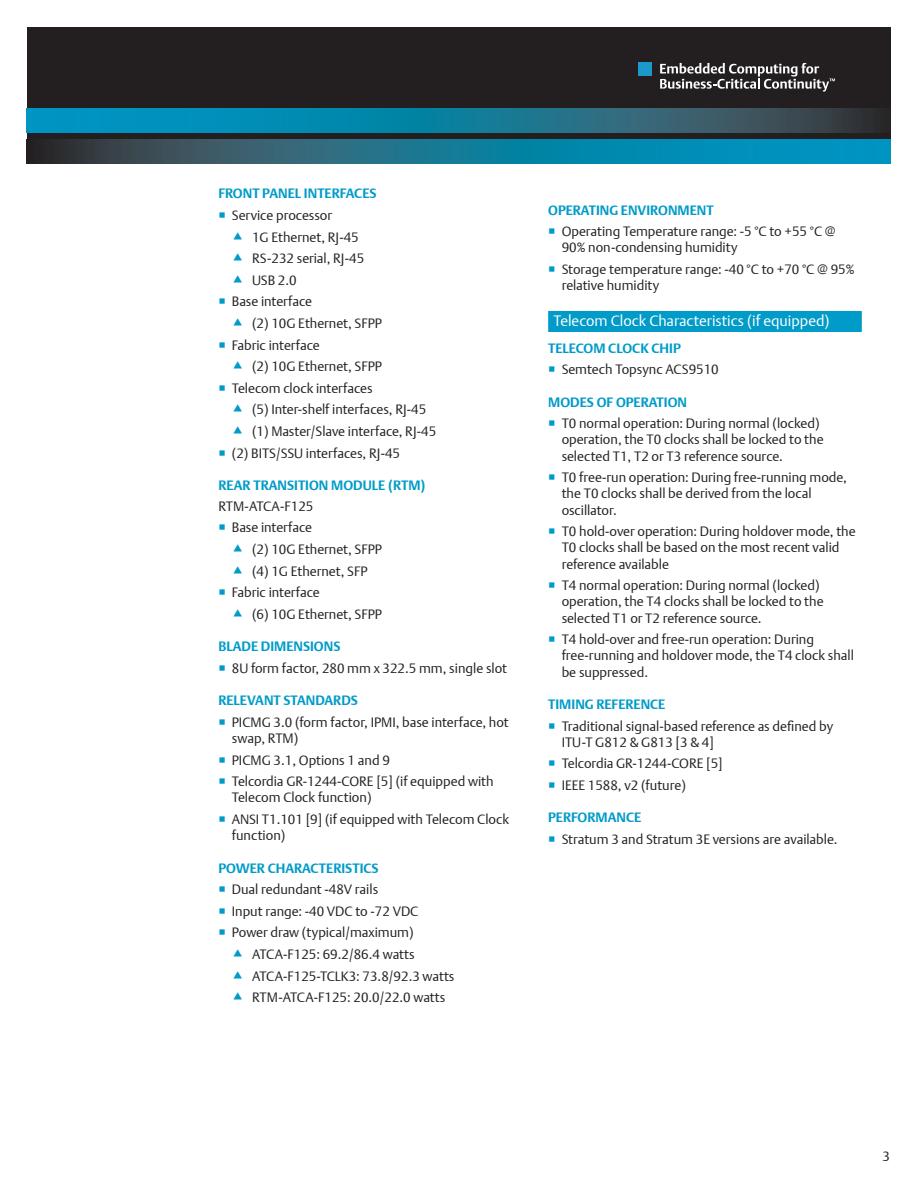
<style>
.page{position:relative;width:918px;height:1188px;background:#fff}
.page>*{position:absolute;margin:0;border:0;box-sizing:border-box;transform-origin:0 0}
._2_copy_HEADER_BAR{font:15px "DTL Argo T Light";color:#fff}
._2_BULLET_text{font:13.5px/16.2px "DTL Argo T Light";color:#231f20}
._2_copy_SUBHEADS{font:700 13.5px "DTL Argo T";color:#009bc8}
._2_body_TEXT_interio{font:700 13.5px "DTL Argo T";color:#009bc8}
._2_copy_SUBHEADS-2{font:13.5px "DTL Argo T Light";color:#231f20}
</style>
<div class="page">
<div style="left:27px;top:27px;width:864px;height:136px;background:#231f20"></div>
<div style="left:638px;top:62px;width:14px;height:14px;background:#1c99c8"></div>
<svg style="left:660px;top:63px;width:175px;height:29px"></svg>
<svg style="left:51px;top:140px;width:840px;height:23px;background:#187490"></svg>
<svg style="left:27px;top:109px;width:853px;height:24px;background:#177692"></svg>
<div style="left:548px;top:311px;width:314px;height:21px;background:#009bc8"></div>
<p class="_2_copy_SUBHEADS" style="left:218px;top:186px;width:160px">FRONT PANEL INTERFACES</p>
<p class="_2_BULLET_text" style="left:232px;top:207px;width:102px">Service processor</p>
<p class="_2_BULLET_text" style="left:252px;top:229px;width:108px">1G Ethernet, RJ-45</p>
<p class="_2_BULLET_text" style="left:252px;top:250px;width:114px">RS-232 serial, RJ-45</p>
<p class="_2_BULLET_text" style="left:252px;top:272px;width:46px">USB 2.0</p>
<p class="_2_BULLET_text" style="left:232px;top:293px;width:82px">Base interface</p>
<p class="_2_BULLET_text" style="left:252px;top:315px;width:132px">(2) 10G Ethernet, SFPP</p>
<p class="_2_BULLET_text" style="left:232px;top:337px;width:90px">Fabric interface</p>
<p class="_2_BULLET_text" style="left:252px;top:358px;width:132px">(2) 10G Ethernet, SFPP</p>
<p class="_2_BULLET_text" style="left:232px;top:380px;width:142px">Telecom clock interfaces</p>
<p class="_2_BULLET_text" style="left:252px;top:401px;width:176px">(5) Inter-shelf interfaces, RJ-45</p>
<p class="_2_BULLET_text" style="left:252px;top:423px;width:186px">(1) Master/Slave interface, RJ-45</p>
<p class="_2_BULLET_text" style="left:232px;top:445px;width:170px">(2) BITS/SSU interfaces, RJ-45</p>
<p class="_2_copy_SUBHEADS" style="left:218px;top:477px;width:209px">REAR TRANSITION MODULE (RTM)</p>
<p class="_2_copy_SUBHEADS-2" style="left:218px;top:498px;width:97px">RTM-ATCA-F125</p>
<p class="_2_BULLET_text" style="left:232px;top:519px;width:82px">Base interface</p>
<p class="_2_BULLET_text" style="left:252px;top:541px;width:132px">(2) 10G Ethernet, SFPP</p>
<p class="_2_BULLET_text" style="left:252px;top:563px;width:117px">(4) 1G Ethernet, SFP</p>
<p class="_2_BULLET_text" style="left:232px;top:584px;width:90px">Fabric interface</p>
<p class="_2_BULLET_text" style="left:252px;top:606px;width:132px">(6) 10G Ethernet, SFPP</p>
<p class="_2_copy_SUBHEADS" style="left:218px;top:638px;width:124px">BLADE DIMENSIONS</p>
<p class="_2_BULLET_text" style="left:232px;top:660px;width:277px">8U form factor, 280 mm x 322.5 mm, single slot</p>
<p class="_2_copy_SUBHEADS" style="left:218px;top:692px;width:141px">RELEVANT STANDARDS</p>
<p class="_2_BULLET_text" style="left:232px;top:714px;width:278px">PICMG 3.0 (form factor, IPMI, base interface, hot swap, RTM)</p>
<p class="_2_BULLET_text" style="left:232px;top:752px;width:160px">PICMG 3.1, Options 1 and 9</p>
<p class="_2_BULLET_text" style="left:232px;top:773px;width:263px">Telcordia GR-1244-CORE [5] (if equipped with<br>Telecom Clock function)</p>
<p class="_2_BULLET_text" style="left:232px;top:811px;width:279px">ANSI T1.101 [9] (if equipped with Telecom Clock function)</p>
<p class="_2_copy_SUBHEADS" style="left:218px;top:860px;width:162px">POWER CHARACTERISTICS</p>
<p class="_2_BULLET_text" style="left:232px;top:881px;width:148px">Dual redundant -48V rails</p>
<p class="_2_BULLET_text" style="left:232px;top:903px;width:188px">Input range: -40 VDC to -72 VDC</p>
<p class="_2_BULLET_text" style="left:232px;top:924px;width:183px">Power draw (typical/maximum)</p>
<p class="_2_BULLET_text" style="left:252px;top:946px;width:164px">ATCA-F125: 69.2/86.4 watts</p>
<p class="_2_BULLET_text" style="left:252px;top:968px;width:204px">ATCA-F125-TCLK3: 73.8/92.3 watts</p>
<p class="_2_BULLET_text" style="left:252px;top:989px;width:195px">RTM-ATCA-F125: 20.0/22.0 watts</p>
<p class="_2_copy_SUBHEADS" style="left:548px;top:202px;width:167px">OPERATING ENVIRONMENT</p>
<p class="_2_BULLET_text" style="left:562px;top:223px;width:276px">Operating Temperature range: -5 °C to +55 °C @<br>90% non-condensing humidity</p>
<p class="_2_BULLET_text" style="left:562px;top:261px;width:294px">Storage temperature range: -40 °C to +70 °C @ 95% relative humidity</p>
<p class="_2_copy_HEADER_BAR" style="left:554px;top:312px;width:278px">Telecom Clock Characteristics (if equipped)</p>
<p class="_2_body_TEXT_interio" style="left:548px;top:340px;width:134px">TELECOM CLOCK CHIP</p>
<p class="_2_BULLET_text" style="left:562px;top:361px;width:159px">Semtech Topsync ACS9510</p>
<p class="_2_copy_SUBHEADS" style="left:548px;top:394px;width:140px">MODES OF OPERATION</p>
<p class="_2_BULLET_text" style="left:562px;top:415px;width:264px">T0 normal operation: During normal (locked) operation, the T0 clocks shall be locked to the selected T1, T2 or T3 reference source.</p>
<p class="_2_BULLET_text" style="left:562px;top:469px;width:287px">T0 free-run operation: During free-running mode, the T0 clocks shall be derived from the local oscillator.</p>
<p class="_2_BULLET_text" style="left:562px;top:523px;width:296px">T0 hold-over operation: During holdover mode, the<br>T0 clocks shall be based on the most recent valid reference available</p>
<p class="_2_BULLET_text" style="left:562px;top:577px;width:264px">T4 normal operation: During normal (locked) operation, the T4 clocks shall be locked to the selected T1 or T2 reference source.</p>
<p class="_2_BULLET_text" style="left:562px;top:631px;width:294px">T4 hold-over and free-run operation: During free-running and holdover mode, the T4 clock shall be suppressed.</p>
<p class="_2_copy_SUBHEADS" style="left:548px;top:696px;width:119px">TIMING REFERENCE</p>
<p class="_2_BULLET_text" style="left:562px;top:718px;width:273px">Traditional signal-based reference as defined by<br>ITU-T G812 &amp; G813 [3 &amp; 4]</p>
<p class="_2_BULLET_text" style="left:562px;top:755px;width:163px">Telcordia GR-1244-CORE [5]</p>
<p class="_2_BULLET_text" style="left:562px;top:777px;width:126px">IEEE 1588, v2 (future)</p>
<p class="_2_copy_SUBHEADS" style="left:548px;top:810px;width:95px">PERFORMANCE</p>
<p class="_2_BULLET_text" style="left:562px;top:831px;width:277px">Stratum 3 and Stratum 3E versions are available.</p>
<p class="_2_BULLET_text" style="left:883px;top:1148px;width:9px">3</p>
</div>
